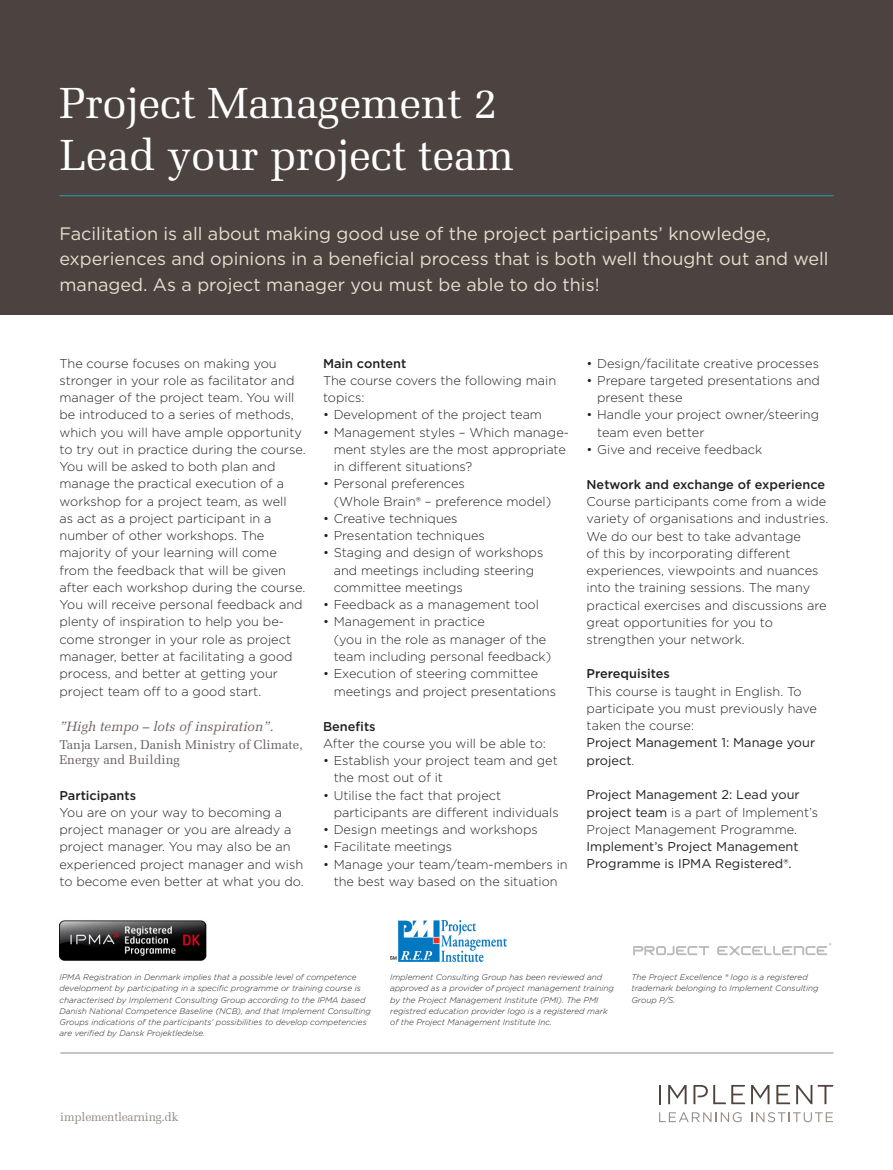
<style>
.page{position:relative;width:893px;height:1170px;background:#fff}
.page>*{position:absolute;margin:0;border:0;box-sizing:border-box;transform-origin:0 0}
.Titel_lys{font:43.5px/52.5px "Melior LT Std";letter-spacing:-.005em;color:#fff}
.Undertitel{font:18px/25.5px "Gotham";color:#e5e0ce}
.Citat{font:italic 13.5px "Melior LT Std";color:#68605d}
.Brødtekst{font:300 12.75px/17.2px "Gotham";color:#231f20}
.Brødtekst-2{font:12.75px/17.2px "Gotham";color:#231f20}
.Overskrift_i_brødtek{font:500 12.75px "Gotham";color:#231f20}
.Citat_reference{font:12.75px/15px "Melior LT Std";color:#68605d}
.t1{font:12px "Melior LT Std";letter-spacing:-.02em;color:#938a84}
.Brødtekst-3{font:italic 300 8.25px/11.2px "Gotham";color:#231f20}
.s1{font-weight:400}
.s2{font-weight:300}
</style>
<div class="page">
<div style="left:0;top:0;width:893px;height:315px;background:#4c4340"></div>
<hr style="left:60px;top:195px;width:773px;height:1px;background:#3792a1">
<hr style="left:659px;top:1084px;width:2px;height:20px;background:#50433d">
<svg style="left:668px;top:1085px;width:19px;height:19px"></svg>
<svg style="left:693px;top:1085px;width:52px;height:19px"></svg>
<svg style="left:751px;top:1085px;width:18px;height:19px"></svg>
<svg style="left:776px;top:1085px;width:14px;height:19px"></svg>
<svg style="left:796px;top:1085px;width:37px;height:19px"></svg>
<svg style="left:659px;top:1112px;width:83px;height:9px"></svg>
<svg style="left:751px;top:1112px;width:82px;height:9px"></svg>
<hr style="left:60px;top:1052px;width:773px;height:1px;background:#938a84">
<svg style="left:633px;top:946px;width:76px;height:9px"></svg>
<svg style="left:717px;top:942px;width:115px;height:13px"></svg>
<img style="left:390px;top:920px;width:116px;height:41px">
<img style="left:60px;top:920px;width:146px;height:41px">
<p class="Titel_lys" style="left:60px;top:77px;width:456px">Project Management 2<br>Lead your project team</p>
<p class="Undertitel" style="left:60px;top:220px;width:771px">Facilitation is all about making good use of the project participants’ knowledge, experiences and opinions in a beneficial process that is both well thought out and well managed. As a project manager you must be able to do this!</p>
<p class="Brødtekst" style="left:60px;top:354px;width:248px">The course focuses on making you stronger in your role as facilitator and manager of the project team. You will be introduced to a series of methods, which you will have ample opportunity to try out in practice during the course.<br>You will be asked to both plan and manage the practical execution of a workshop for a project team, as well<br>as act as a project participant in a number of other workshops. The majority of your learning will come from the feedback that will be given after each workshop during the course.<br>You will receive personal feedback and plenty of inspiration to help you be&shy;come stronger in your role as project manager, better at facilitating a good process, and better at getting your project team off to a good start.</p>
<p class="Citat" style="left:60px;top:718px;width:216px">”High tempo – lots of inspiration”.</p>
<p class="Citat_reference" style="left:60px;top:736px;width:245px">Tanja Larsen, Danish Ministry of Climate,<br>Energy and Building</p>
<p class="Overskrift_i_brødtek" style="left:60px;top:786px;width:78px">Participants</p>
<p class="Brødtekst" style="left:60px;top:803px;width:246px">You are on your way to becoming a project manager or you are already a project manager. You may also be an experienced project manager and wish to become even better at what you do.</p>
<p class="Overskrift_i_brødtek" style="left:323px;top:355px;width:85px">Main content</p>
<p class="Brødtekst" style="left:323px;top:371px;width:235px">The course covers the following main topics:</p>
<p class="Brødtekst" style="left:323px;top:406px;width:221px">• Development of the project team</p>
<p class="Brødtekst" style="left:334px;top:423px;width:237px;text-indent:-11px">• Management styles – Which manage&shy;ment styles are the most appropriate in different situations?</p>
<p class="Brødtekst" style="left:334px;top:475px;width:219px;text-indent:-11px">• Personal preferences<br>(Whole Brain® – preference model)</p>
<p class="Brødtekst" style="left:323px;top:509px;width:136px">• Creative techniques</p>
<p class="Brødtekst" style="left:323px;top:526px;width:163px">• Presentation techniques</p>
<p class="Brødtekst" style="left:334px;top:544px;width:211px;text-indent:-11px">• Staging and design of workshops and meetings including steering committee meetings</p>
<p class="Brødtekst" style="left:323px;top:595px;width:217px">• Feedback as a management tool</p>
<p class="Brødtekst" style="left:334px;top:613px;width:219px;text-indent:-11px">• Management in practice<br>(you in the role as manager of the team including personal feedback)</p>
<p class="Brødtekst" style="left:334px;top:664px;width:224px;text-indent:-11px">• Execution of steering committee meetings and project presentations</p>
<p class="Overskrift_i_brødtek" style="left:323px;top:717px;width:54px">Benefits</p>
<p class="Brødtekst" style="left:323px;top:734px;width:224px">After the course you will be able to:</p>
<p class="Brødtekst" style="left:334px;top:751px;width:226px;text-indent:-11px">• Establish your project team and get the most out of it</p>
<p class="Brødtekst" style="left:334px;top:786px;width:227px;text-indent:-11px">• Utilise the fact that project participants are different individuals</p>
<p class="Brødtekst" style="left:323px;top:820px;width:216px">• Design meetings and workshops</p>
<p class="Brødtekst" style="left:323px;top:837px;width:131px">• Facilitate meetings</p>
<p class="Brødtekst" style="left:323px;top:855px;width:246px;text-align:center">• Manage your team/team-members in the best way based on the situation</p>
<p class="Brødtekst" style="left:587px;top:354px;width:234px">• Design/facilitate creative processes</p>
<p class="Brødtekst" style="left:597px;top:371px;width:224px;text-indent:-11px">• Prepare targeted presentations and present these</p>
<p class="Brødtekst" style="left:597px;top:406px;width:223px;text-indent:-11px">• Handle your project owner/steering team even better</p>
<p class="Brødtekst" style="left:587px;top:440px;width:177px">• Give and receive feedback</p>
<p class="Overskrift_i_brødtek" style="left:587px;top:476px;width:240px">Network and exchange of experience</p>
<p class="Brødtekst" style="left:587px;top:492px;width:243px">Course participants come from a wide variety of organisations and industries.<br>We do our best to take advantage<br>of this by incorporating different experiences, viewpoints and nuances into the training sessions. The many practical exercises and discussions are great opportunities for you to strengthen your network.</p>
<p class="Overskrift_i_brødtek" style="left:587px;top:665px;width:85px">Prerequisites</p>
<p class="Brødtekst" style="left:587px;top:682px;width:232px">This course is taught in English. To participate you must previously have taken the course:<br><span class="s1">Project Management 1: Manage your project</span>.</p>
<p class="Brødtekst-2" style="left:587px;top:785px;width:233px">Project Management 2: Lead your project team <span class="s2">is a part of Implement’s Project Management Programme.<br></span>Implement’s Project Management Programme is IPMA Registered®.</p>
<p class="Brødtekst-3" style="left:60px;top:971px;width:313px">IPMA Registration in Denmark implies that a possible level of competence development by participating in a specific programme or training course is characterised by Implement Consulting Group according to the IPMA based Danish National Competence Baseline (NCB), and that Implement Consulting Groups indications of the participants’ possibilities to develop competencies are verified by Dansk Projektledelse.</p>
<p class="Brødtekst-3" style="left:390px;top:971px;width:225px">Implement Consulting Group has been reviewed and approved as a provider of project management training by the Project Management Institute (PMI). The PMI registred education provider logo is a registered mark of the Project Management Institute Inc.</p>
<p class="Brødtekst-3" style="left:631px;top:971px;width:189px">The Project Excellence ® logo is a registered trademark belonging to Implement Consulting<br>Group P/S.</p>
<p class="t1" style="left:60px;top:1109px;width:120px">implementlearning.dk</p>
</div>
